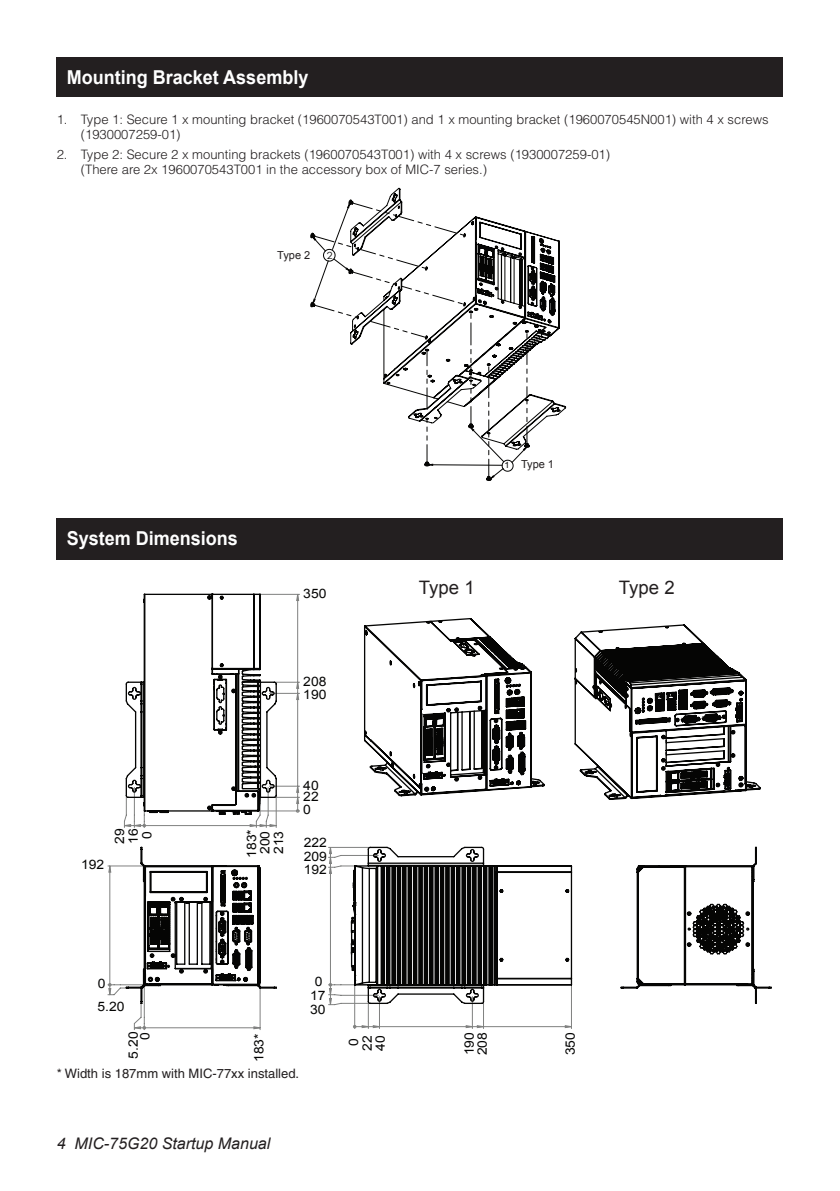
<style>
.page{position:relative;width:840px;height:1191px;background:#fff}
.page>*{position:absolute;margin:0;border:0;box-sizing:border-box;transform-origin:0 0}
.Start_-_Black_Headin{font:700 19.2px "Arial";color:#fff;scale:.94 1}
.t1{font:18.6px "Arial";color:#231f20}
.t2{font:italic 16px "Arial";color:#231f20}
.t3{font:300 13px/15px "Helvetica";color:#231f20}
.t4{font:13px/13.6px "Arial";color:#050504;scale:1.07 1}
.Start_-_Body_Text{font:13px "Helvetica";color:#231f20}
.t5{font:11px "Arial";color:#231f20}
.t6{font:9.8px "Century Gothic";color:#050504;scale:1.06 1}
.t7{font:8.6px "Arial";color:#050504;scale:1.06 1}
</style>
<div class="page">
<svg style="left:109px;top:594px;width:191px;height:402px"></svg>
<svg style="left:124px;top:824px;width:447px;height:204px"></svg>
<svg style="left:125px;top:846px;width:152px;height:158px"></svg>
<svg style="left:124px;top:593px;width:154px;height:222px"></svg>
<svg style="left:350px;top:845px;width:222px;height:160px"></svg>
<svg style="left:620px;top:846px;width:152px;height:158px"></svg>
<svg style="left:364px;top:618px;width:181px;height:179px"></svg>
<svg style="left:574px;top:624px;width:187px;height:176px"></svg>
<svg style="left:310px;top:187px;width:256px;height:294px"></svg>
<svg style="left:525px;top:330px;width:3px;height:113px"></svg>
<svg style="left:486px;top:363px;width:4px;height:113px"></svg>
<svg style="left:314px;top:202px;width:158px;height:260px"></svg>
<div style="left:57px;top:518px;width:725px;height:41px;background:#231f20"></div>
<div style="left:57px;top:57px;width:725px;height:40px;background:#231f20"></div>
<p class="Start_-_Black_Headin" style="left:67px;top:64px;width:258px">Mounting Bracket Assembly</p>
<p class="t3" style="left:81px;top:111px;width:689px;text-indent:-24px">1. Type 1: Secure 1 x mounting bracket (1960070543T001) and 1 x mounting bracket (1960070545N001) with 4 x screws (1930007259-01)</p>
<p class="t3" style="left:81px;top:147px;width:530px;text-indent:-24px">2. Type 2: Secure 2 x mounting brackets (1960070543T001) with 4 x screws (1930007259-01) (There are 2x 1960070543T001 in the accessory box of MIC-7 series.)</p>
<p class="t5" style="left:277px;top:248px;width:35px">Type 2</p>
<p class="t6" style="left:326px;top:249px;width:7px">2</p>
<p class="Start_-_Black_Headin" style="left:67px;top:525px;width:183px">System Dimensions</p>
<p class="t4" style="left:303px;top:586px;width:23px">350</p>
<p class="t4" style="left:303px;top:674px;width:23px">208</p>
<p class="t4" style="left:303px;top:687px;width:23px">190</p>
<p class="t4" style="left:81px;top:858px;width:23px">192</p>
<p class="t4" style="left:113px;top:844px;width:16px;rotate:-90deg">29<br>16</p>
<p class="t4" style="left:244px;top:858px;width:28px;rotate:-90deg">183*<br>200<br>213</p>
<p class="t4" style="left:140px;top:839px;width:9px;rotate:-90deg">0</p>
<p class="t4" style="left:303px;top:778px;width:16px">40</p>
<p class="t4" style="left:303px;top:789px;width:16px">22</p>
<p class="t4" style="left:303px;top:803px;width:9px">0</p>
<p class="t4" style="left:303px;top:836px;width:23px">222</p>
<p class="t4" style="left:303px;top:849px;width:23px">209</p>
<p class="t4" style="left:303px;top:863px;width:23px">192</p>
<p class="t7" style="left:504px;top:460px;width:6px">1</p>
<p class="t5" style="left:520px;top:457px;width:35px">Type 1</p>
<p class="t1" style="left:419px;top:575px;width:57px">Type 1</p>
<p class="t1" style="left:618px;top:575px;width:57px">Type 2</p>
<p class="t4" style="left:97px;top:972px;width:27px;line-height:23px">0<br>5.20</p>
<p class="t4" style="left:126px;top:1058px;width:27px;rotate:-90deg">5.20</p>
<p class="t4" style="left:252px;top:1062px;width:28px;rotate:-90deg">183*</p>
<p class="t4" style="left:138px;top:1039px;width:9px;rotate:-90deg">0</p>
<p class="Start_-_Body_Text" style="left:57px;top:1066px;width:244px">* Width is 187mm with MIC-77xx installed.</p>
<p class="t4" style="left:310px;top:975px;width:16px;text-align:center">0<br>17<br>30</p>
<p class="t2" style="left:57px;top:1132px;width:215px">4 MIC-75G20 Startup Manual</p>
<p class="t4" style="left:347px;top:1050px;width:16px;text-align:center;rotate:-90deg">0<br>22<br>40</p>
<p class="t4" style="left:462px;top:1055px;width:23px;line-height:13px;rotate:-90deg">190<br>208</p>
<p class="t4" style="left:563px;top:1055px;width:23px;rotate:-90deg">350</p>
</div>
